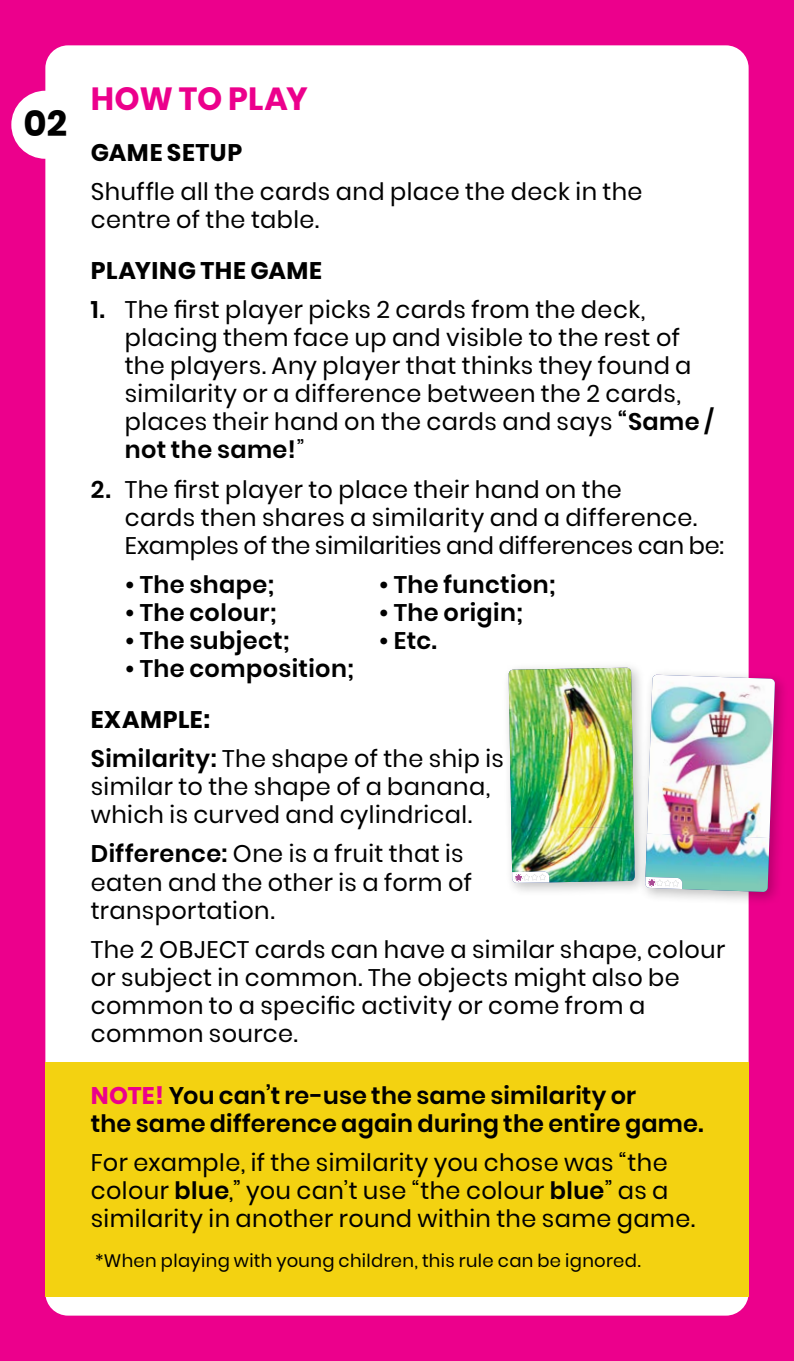
<style>
.page{position:relative;width:794px;height:1361px;background:#ec008c}
.page>*{position:absolute;margin:0;border:0;box-sizing:border-box;transform-origin:0 0}
.t1{font:700 36px "Poppins";color:#000}
.t2{font:700 32px "Poppins";color:#ec008c}
.t3{font:24px/28px "Poppins";letter-spacing:.02em;color:#000}
.t4{font:600 24px/28px "Poppins";letter-spacing:.01em;color:#000}
.t5{font:700 24px "Poppins";letter-spacing:.025em;color:#000}
.t6{font:18px "Poppins";letter-spacing:.02em;color:#000}
.s1{font-weight:600}
.s2{font-weight:700}
.s3{font-weight:700;color:#ec008c}
</style>
<div class="page">
<div style="left:45px;top:45px;width:703px;height:1270px;background:#fff;border-radius:23px"></div>
<div style="left:11px;top:91px;width:68px;height:68px;background:#fff;border-radius:50%"></div>
<div style="left:45px;top:1062px;width:703px;height:234px;background:#f3d211"></div>
<div style="left:638px;top:667px;width:152px;height:239px;background:#000;opacity:.25"></div>
<img style="left:649px;top:675px;width:126px;height:217px">
<div style="left:502px;top:660px;width:147px;height:237px;background:#000;opacity:.25"></div>
<img style="left:508px;top:668px;width:127px;height:215px">
<h1 class="t1" style="left:24px;top:103px;width:45px">02</h1>
<h2 class="t2" style="left:91px;top:80px;width:218px">HOW TO PLAY</h2>
<p class="t5" style="left:91px;top:138px;width:153px">GAME SETUP</p>
<p class="t3" style="left:91px;top:178px;width:553px">Shuffle all the cards and place the deck in the centre of the table.</p>
<p class="t5" style="left:91px;top:256px;width:233px">PLAYING THE GAME</p>
<p class="t3" style="left:125px;top:296px;width:590px;text-indent:-34px"><span class="s1">1.</span> The first player picks 2 cards from the deck, placing them face up and visible to the rest of the players. Any player that thinks they found a similarity or a difference between the 2 cards, places their hand on the cards and says <span class="s1">“Same / not the same!</span>”</p>
<p class="t3" style="left:125px;top:475px;width:601px;text-indent:-34px"><span class="s1">2.</span> The first player to place their hand on the<br>cards then shares a similarity and a difference.<br>Examples of the similarities and differences can be:</p>
<p class="t4" style="left:125px;top:571px;width:152px">• The shape;</p>
<p class="t4" style="left:379px;top:571px;width:179px">• The function;</p>
<p class="t4" style="left:125px;top:599px;width:154px">• The colour;</p>
<p class="t4" style="left:379px;top:599px;width:146px">• The origin;</p>
<p class="t4" style="left:125px;top:627px;width:167px">• The subject;</p>
<p class="t4" style="left:379px;top:627px;width:59px">• Etc.</p>
<p class="t4" style="left:125px;top:655px;width:231px">• The composition;</p>
<p class="t3" style="left:91px;top:700px;width:415px;line-height:39.2px"><span class="s2">EXAMPLE:<br></span><span class="s1">Similarity:</span> The shape of the ship is</p>
<p class="t3" style="left:91px;top:773px;width:401px">similar to the shape of a banana, which is curved and cylindrical.</p>
<p class="t3" style="left:91px;top:840px;width:383px"><span class="s1">Difference:</span> One is a fruit that is eaten and the other is a form of transportation.</p>
<p class="t3" style="left:91px;top:935px;width:636px">The 2 OBJECT cards can have a similar shape, colour or subject in common. The objects might also be common to a specific activity or come from a common source.</p>
<p class="t4" style="left:91px;top:1081px;width:614px"><span class="s3">NOTE!</span> You can’t re-use the same similarity or<br>the same difference again during the entire game.</p>
<p class="t3" style="left:91px;top:1149px;width:606px">For example, if the similarity you chose was “the colour <span class="s1">blue</span>,” you can’t use “the colour <span class="s1">blue</span>” as a similarity in another round within the same game.</p>
<p class="t6" style="left:95px;top:1249px;width:547px">*When playing with young children, this rule can be ignored.</p>
</div>
